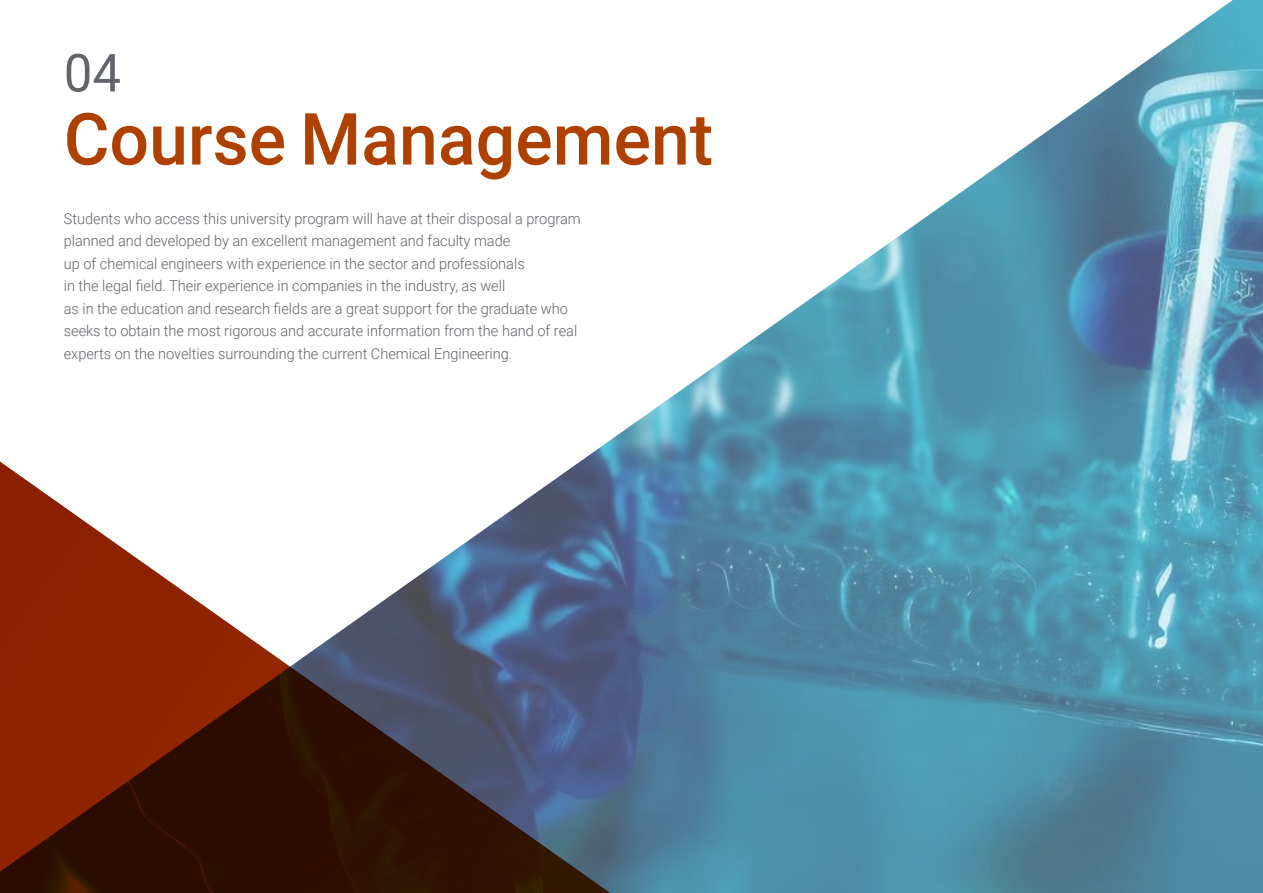
<style>
.page{position:relative;width:1263px;height:893px;background:#fff}
.page>*{position:absolute;margin:0;border:0;box-sizing:border-box;transform-origin:0 0}
.t1{font:500 72px "Roboto";color:#ae4000}
.t2{font:52.5px "Roboto";color:#61646a}
.t3{font:300 15px/22.5px "Roboto";color:#61646a}
</style>
<div class="page">
<img style="left:602px;top:0;width:661px;height:893px">
<svg style="left:0;top:446px;width:640px;height:447px"></svg>
<h2 class="t2" style="left:64px;top:36px;width:59px">04</h2>
<h1 class="t1" style="left:64px;top:89px;width:651px">Course Management</h1>
<p class="t3" style="left:64px;top:207px;width:518px">Students who access this university program will have at their disposal a program planned and developed by an excellent management and faculty made<br>up of chemical engineers with experience in the sector and professionals<br>in the legal field. Their experience in companies in the industry, as well<br>as in the education and research fields are a great support for the graduate who seeks to obtain the most rigorous and accurate information from the hand of real experts on the novelties surrounding the current Chemical Engineering.</p>
</div>
